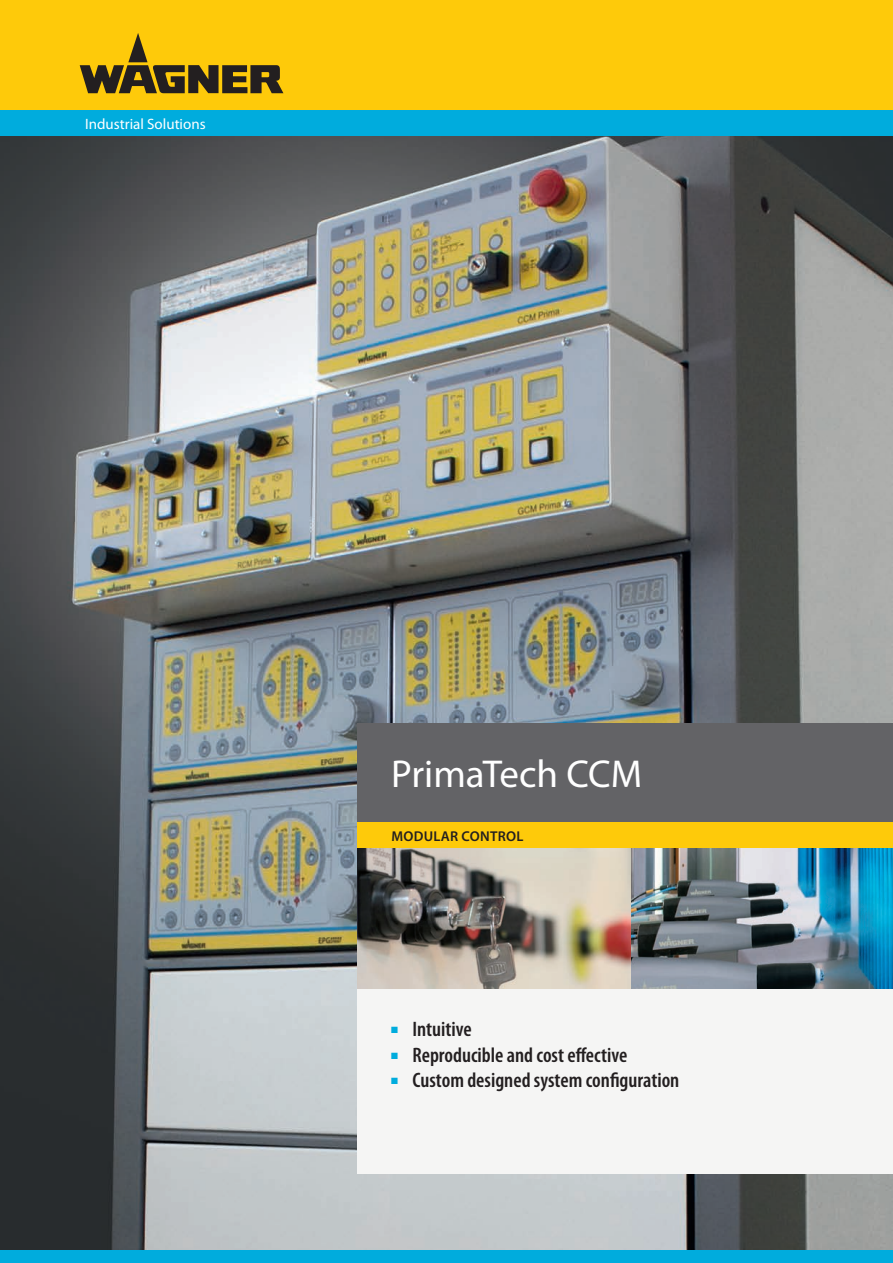
<style>
.page{position:relative;width:893px;height:1263px;background:#fff}
.page>*{position:absolute;margin:0;border:0;box-sizing:border-box;transform-origin:0 0}
.t1{font:39px "Myriad Pro";color:#fff}
.t2{font:600 condensed 21px "Myriad Pro";color:#231f20}
.t3{font:15px "Myriad Pro";color:#fff}
.t4{font:600 14.25px "Myriad Pro";letter-spacing:.02em;color:#231f20}
.s1{color:#00acdd}
</style>
<div class="page">
<img style="left:0;top:136px;width:893px;height:1114px">
<img style="left:357px;top:848px;width:274px;height:141px">
<img style="left:631px;top:848px;width:262px;height:141px">
<div style="left:0;top:0;width:893px;height:111px;background:#feca0a"></div>
<div style="left:0;top:111px;width:893px;height:25px;background:#00acdd"></div>
<div style="left:0;top:1250px;width:893px;height:13px;background:#00acdd"></div>
<div style="left:357px;top:723px;width:536px;height:100px;background:#636366"></div>
<div style="left:357px;top:989px;width:536px;height:185px;background:#f5f5f4"></div>
<div style="left:357px;top:823px;width:536px;height:25px;background:#feca0a"></div>
<svg style="left:80px;top:33px;width:203px;height:60px"></svg>
<p class="t3" style="left:85px;top:115px;width:122px">Industrial Solutions</p>
<h1 class="t1" style="left:391px;top:750px;width:252px">PrimaTech CCM</h1>
<p class="t4" style="left:391px;top:827px;width:134px">MODULAR CONTROL</p>
<p class="t2" style="left:391px;top:1018px;width:82px"><span class="s1">■</span> Intuitive</p>
<p class="t2" style="left:391px;top:1043px;width:238px"><span class="s1">■</span> Reproducible and cost effective</p>
<p class="t2" style="left:391px;top:1068px;width:290px"><span class="s1">■</span> Custom designed system configuration</p>
</div>
